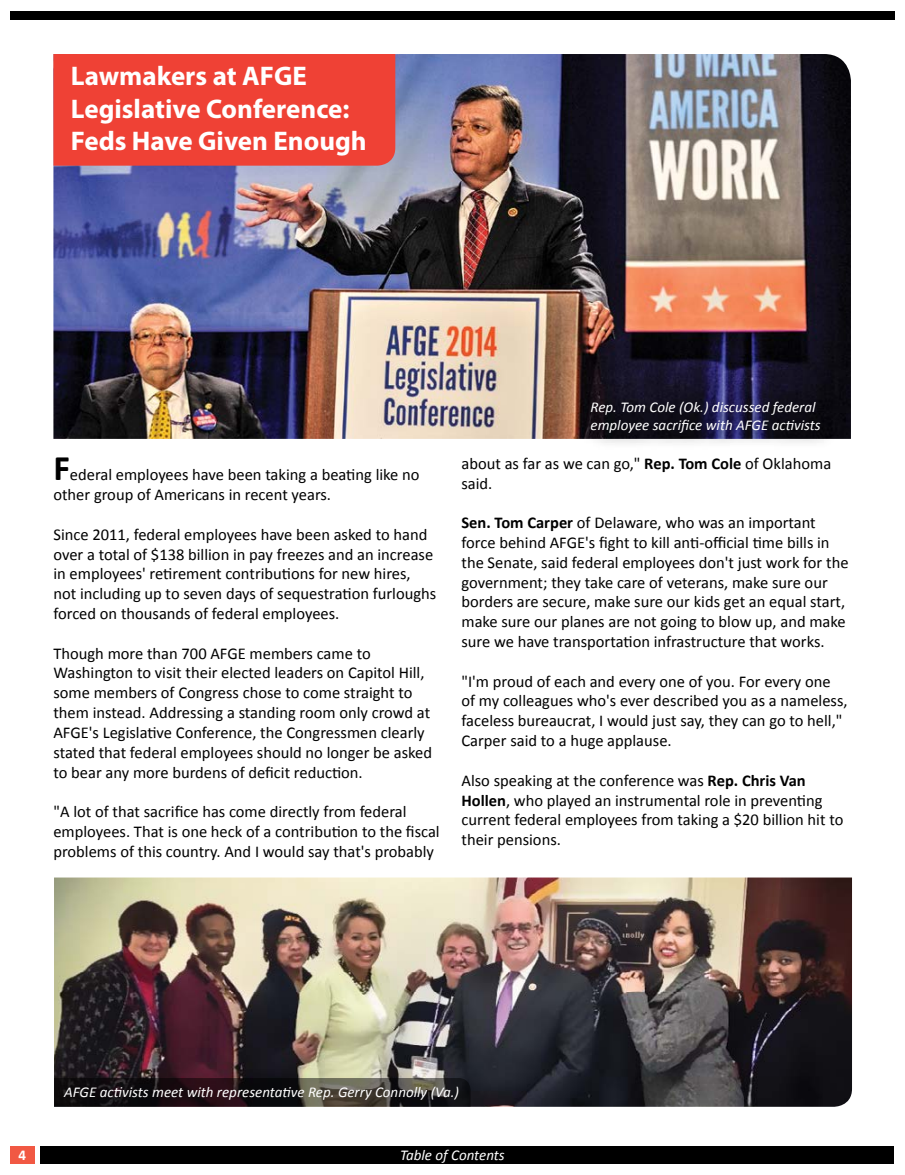
<style>
.page{position:relative;width:905px;height:1175px;background:#fff}
.page>*{position:absolute;margin:0;border:0;box-sizing:border-box;transform-origin:0 0}
.t1{font:700 27px/32.4px "Myriad Pro";color:#fff}
.t2{font:16.5px/19.8px "Calibri";color:#000}
.t3{font:italic 15px/18px "Calibri";color:#fff}
.t4{font:700 15px "Calibri";color:#fff}
.s1{font-weight:700;font-size:36px}
.s2{font-weight:700}
</style>
<div class="page">
<div style="left:11px;top:12px;width:884px;height:8px;background:#000"></div>
<div style="left:40px;top:1146px;width:854px;height:17px;background:#000"></div>
<div style="left:10px;top:1146px;width:24px;height:17px;background:#f15843"></div>
<img style="left:53px;top:54px;width:797px;height:385px">
<img style="left:54px;top:877px;width:798px;height:229px">
<div style="left:53px;top:54px;width:342px;height:112px;background:#ef4135"></div>
<div style="left:582px;top:392px;width:257px;height:59px;background:#000;opacity:.75"></div>
<svg style="left:54px;top:1078px;width:416px;height:28px;background:#282221"></svg>
<h1 class="t1" style="left:71px;top:59px;width:297px">Lawmakers at AFGE<br>Legislative Conference:<br>Feds Have Given Enough</h1>
<p class="t2" style="left:53px;top:464px;width:367px"><span class="s1">F</span>ederal employees have been taking a beating like no other group of Americans in recent years.</p>
<p class="t2" style="left:53px;top:523px;width:384px">Since 2011, federal employees have been asked to hand over a total of $138 billion in pay freezes and an increase in employees' retirement contributions for new hires, not including up to seven days of sequestration furloughs forced on thousands of federal employees.</p>
<p class="t2" style="left:53px;top:642px;width:380px">Though more than 700 AFGE members came to Washington to visit their elected leaders on Capitol Hill, some members of Congress chose to come straight to them instead. Addressing a standing room only crowd at AFGE's Legislative Conference, the Congressmen clearly stated that federal employees should no longer be asked to bear any more burdens of deficit reduction.</p>
<p class="t2" style="left:53px;top:801px;width:388px">"A lot of that sacrifice has come directly from federal employees. That is one heck of a contribution to the fiscal problems of this country. And I would say that's probably</p>
<p class="t3" style="left:590px;top:397px;width:232px">Rep. Tom Cole (Ok.) discussed federal employee sacrifice with AFGE activists</p>
<p class="t2" style="left:461px;top:452px;width:371px">about as far as we can go," <span class="s2">Rep. Tom Cole</span> of Oklahoma said.</p>
<p class="t2" style="left:461px;top:512px;width:388px"><span class="s2">Sen. Tom Carper</span> of Delaware, who was an important force behind AFGE's fight to kill anti-official time bills in the Senate, said federal employees don't just work for the government; they take care of veterans, make sure our borders are secure, make sure our kids get an equal start, make sure our planes are not going to blow up, and make sure we have transportation infrastructure that works.</p>
<p class="t2" style="left:461px;top:670px;width:387px">"I'm proud of each and every one of you. For every one of my colleagues who's ever described you as a nameless, faceless bureaucrat, I would just say, they can go to hell," Carper said to a huge applause.</p>
<p class="t2" style="left:461px;top:769px;width:383px">Also speaking at the conference was <span class="s2">Rep. Chris Van Hollen</span>, who played an instrumental role in preventing current federal employees from taking a $20 billion hit to their pensions.</p>
<p class="t4" style="left:19px;top:1144px;width:9px">4</p>
<p class="t3" style="left:64px;top:1082px;width:396px">AFGE activists meet with representative Rep. Gerry Connolly (Va.)</p>
<p class="t3" style="left:400px;top:1145px;width:106px">Table of Contents</p>
</div>
